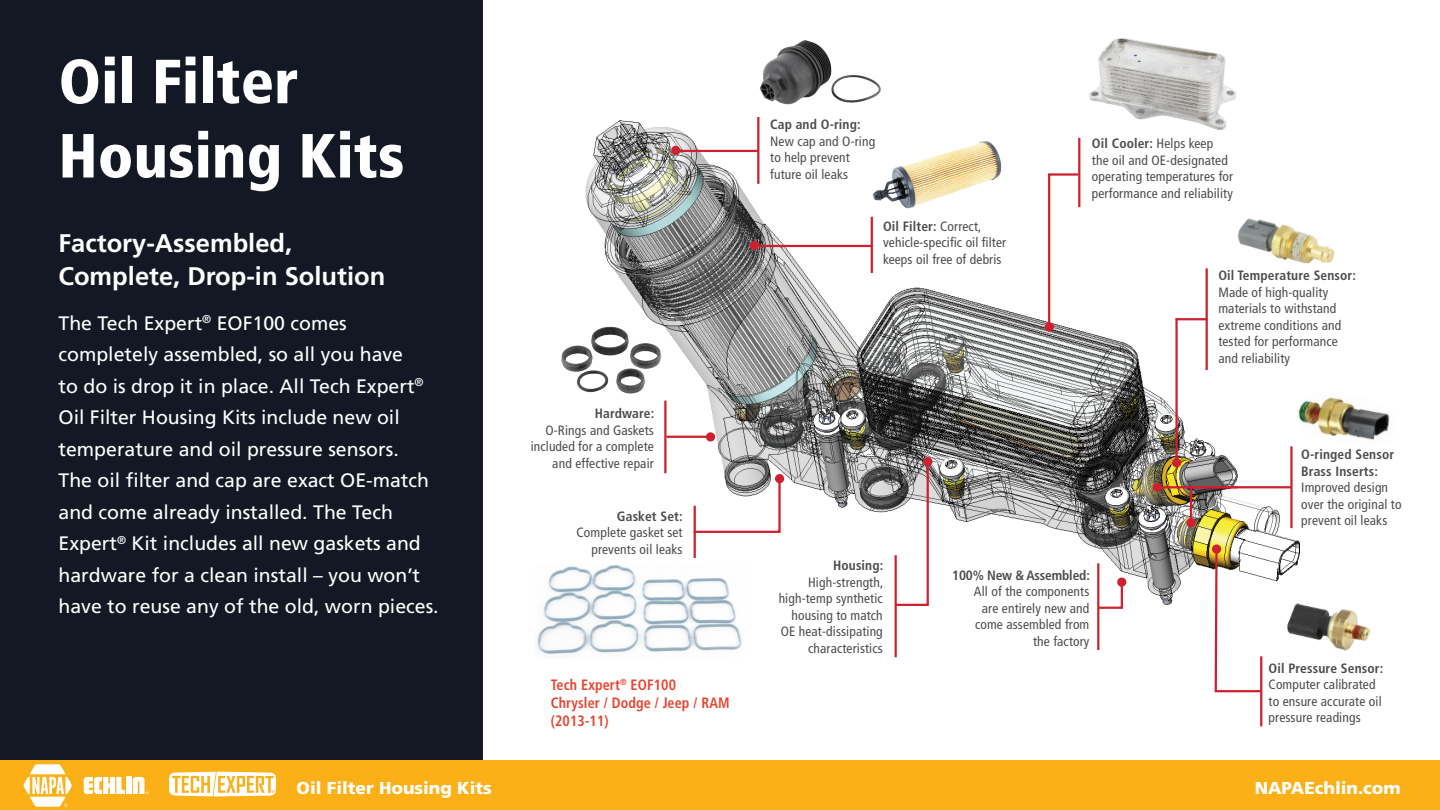
<style>
.page{position:relative;width:1440px;height:810px;background:#fff}
.page>*{position:absolute;margin:0;border:0;box-sizing:border-box;transform-origin:0 0}
.t1{font:900 condensed 62.25px/74.2px "Frutiger LT Std";color:#fff}
.t2{font:700 25.5px/33px "Frutiger LT Std";color:#fff}
.t3{font:19.5px/31.5px "Frutiger LT Std";color:#fff}
.t4{font:900 17.25px "Frutiger LT Std";color:#fff}
.t5{font:700 condensed 15px/18px "Frutiger LT Std";letter-spacing:.01em;color:#e64530;scale:.94 1}
.t6{font:condensed 13.5px/16.5px "Frutiger LT Std";letter-spacing:.01em;color:#4b4c4d}
.t7{font:700 condensed 13.5px/16.5px "Frutiger LT Std";letter-spacing:.01em;color:#4b4c4d}
.t8{font:700 condensed 13.5px "Frutiger LT Std";letter-spacing:-.01em;color:#4b4c4d}
.s1{font-weight:700}
</style>
<div class="page">
<div style="left:0;top:0;width:483px;height:810px;background:#141724"></div>
<div style="left:0;top:761px;width:1440px;height:49px;background:#fbb017"></div>
<img style="left:585px;top:117px;width:715px;height:504px">
<div style="left:672px;top:147px;width:7px;height:7px;background:#ce202f;border-radius:50%"></div>
<div style="left:671px;top:146px;width:9px;height:9px;border:2px solid #ce202f;border-radius:50%"></div>
<hr style="left:757px;top:117px;width:2px;height:67px;background:#ce202f">
<hr style="left:676px;top:150px;width:82px;height:2px;background:#ce202f">
<div style="left:751px;top:242px;width:7px;height:7px;background:#ce202f;border-radius:50%"></div>
<div style="left:750px;top:241px;width:9px;height:9px;border:2px solid #ce202f;border-radius:50%"></div>
<hr style="left:871px;top:217px;width:2px;height:56px;background:#ce202f">
<hr style="left:753px;top:245px;width:119px;height:2px;background:#ce202f">
<div style="left:1172px;top:458px;width:9px;height:9px;border:2px solid #ce202f;border-radius:50%"></div>
<hr style="left:1206px;top:268px;width:2px;height:102px;background:#ce202f">
<hr style="left:1176px;top:318px;width:32px;height:2px;background:#ce202f">
<hr style="left:1175px;top:318px;width:3px;height:146px;background:#ce202f">
<div style="left:707px;top:433px;width:7px;height:7px;background:#ce202f;border-radius:50%"></div>
<div style="left:706px;top:432px;width:9px;height:10px;border:2px solid #ce202f;border-radius:50%"></div>
<hr style="left:664px;top:401px;width:3px;height:72px;background:#ce202f">
<hr style="left:667px;top:436px;width:43px;height:2px;background:#ce202f">
<div style="left:1046px;top:324px;width:7px;height:6px;background:#ce202f;border-radius:50%"></div>
<div style="left:1045px;top:322px;width:9px;height:10px;border:2px solid #ce202f;border-radius:50%"></div>
<hr style="left:1078px;top:138px;width:2px;height:69px;background:#ce202f">
<hr style="left:1048px;top:173px;width:30px;height:3px;background:#ce202f">
<hr style="left:1048px;top:175px;width:2px;height:152px;background:#ce202f">
<hr style="left:694px;top:506px;width:2px;height:52px;background:#ce202f">
<div style="left:775px;top:474px;width:9px;height:9px;border:2px solid #ce202f;border-radius:50%"></div>
<svg style="left:691px;top:475px;width:91px;height:59px"></svg>
<hr style="left:895px;top:555px;width:2px;height:102px;background:#ce202f">
<div style="left:923px;top:457px;width:10px;height:9px;border:2px solid #ce202f;border-radius:50%"></div>
<svg style="left:893px;top:460px;width:37px;height:147px"></svg>
<div style="left:1213px;top:546px;width:7px;height:7px;background:#ce202f;border-radius:50%"></div>
<div style="left:1212px;top:544px;width:9px;height:10px;border:2px solid #ce202f;border-radius:50%"></div>
<hr style="left:1260px;top:656px;width:2px;height:70px;background:#ce202f">
<svg style="left:1213px;top:548px;width:50px;height:145px"></svg>
<div style="left:1117px;top:578px;width:9px;height:9px;border:2px solid #ce202f;border-radius:50%"></div>
<hr style="left:1097px;top:563px;width:2px;height:87px;background:#ce202f">
<svg style="left:1096px;top:577px;width:28px;height:33px"></svg>
<img style="left:537px;top:563px;width:209px;height:91px">
<img style="left:1086px;top:38px;width:154px;height:95px">
<img style="left:759px;top:40px;width:122px;height:65px">
<img style="left:1285px;top:596px;width:86px;height:55px">
<img style="left:561px;top:325px;width:101px;height:69px">
<img style="left:1230px;top:194px;width:105px;height:92px">
<img style="left:870px;top:138px;width:133px;height:73px">
<hr style="left:1290px;top:446px;width:3px;height:82px;background:#ce202f">
<svg style="left:1189px;top:485px;width:105px;height:40px"></svg>
<div style="left:1188px;top:519px;width:7px;height:7px;background:#ce202f;border-radius:50%"></div>
<div style="left:1186px;top:518px;width:10px;height:9px;border:2px solid #ce202f;border-radius:50%"></div>
<img style="left:1292px;top:384px;width:98px;height:68px">
<hr style="left:1157px;top:486px;width:80px;height:2px;background:#ce202f">
<div style="left:1154px;top:484px;width:7px;height:7px;background:#ce202f;border-radius:50%"></div>
<div style="left:1153px;top:483px;width:9px;height:9px;border:2px solid #ce202f;border-radius:50%"></div>
<svg style="left:84px;top:777px;width:41px;height:17px"></svg>
<div style="left:126px;top:777px;width:6px;height:17px;background:#fff"></div>
<svg style="left:133px;top:777px;width:15px;height:17px"></svg>
<svg style="left:24px;top:764px;width:48px;height:43px"></svg>
<svg style="left:169px;top:772px;width:107px;height:24px"></svg>
<h1 class="t1" style="left:58px;top:44px;width:347px">Oil Filter<br>Housing Kits</h1>
<h2 class="t2" style="left:58px;top:226px;width:328px">Factory-Assembled,<br>Complete, Drop-in Solution</h2>
<p class="t3" style="left:58px;top:307px;width:382px">The Tech Expert<sup>®</sup> EOF100 comes completely assembled, so all you have<br>to do is drop it in place. All Tech Expert<sup>® </sup>Oil Filter Housing Kits include new oil temperature and oil pressure sensors.<br>The oil filter and cap are exact OE-match and come already installed. The Tech Expert<sup>®</sup> Kit includes all new gaskets and hardware for a clean install – you won’t have to reuse any of the old, worn pieces.</p>
<p class="t7" style="left:595px;top:406px;width:61px">Hardware:</p>
<p class="t6" style="left:531px;top:422px;width:125px;text-align:right">O-Rings and Gaskets included for a complete and effective repair</p>
<p class="t7" style="left:617px;top:508px;width:67px">Gasket Set:</p>
<p class="t6" style="left:577px;top:524px;width:108px;text-align:right">Complete gasket set prevents oil leaks</p>
<p class="t5" style="left:551px;top:676px;width:192px">Tech Expert<sup>®</sup> EOF100<br>Chrysler / Dodge / Jeep / RAM (2013-11)</p>
<p class="t7" style="left:770px;top:117px;width:92px">Cap and O-ring:</p>
<p class="t6" style="left:770px;top:133px;width:107px">New cap and O-ring to help prevent future oil leaks</p>
<p class="t6" style="left:883px;top:218px;width:125px"><span class="s1">Oil Filter:</span> Correct, vehicle-specific oil filter keeps oil free of debris</p>
<p class="t6" style="left:1092px;top:135px;width:143px"><span class="s1">Oil Cooler:</span> Helps keep the oil and OE-designated operating temperatures for performance and reliability</p>
<p class="t7" style="left:1218px;top:268px;width:139px">Oil Temperature Sensor:</p>
<p class="t6" style="left:1218px;top:284px;width:124px">Made of high-quality materials to withstand extreme conditions and tested for performance and reliability</p>
<p class="t7" style="left:1301px;top:447px;width:94px">O-ringed Sensor<br>Brass Inserts:</p>
<p class="t6" style="left:1301px;top:480px;width:102px">Improved design over the original to prevent oil leaks</p>
<p class="t7" style="left:833px;top:557px;width:52px">Housing:</p>
<p class="t6" style="left:779px;top:574px;width:106px;text-align:right">High-strength, high-temp synthetic housing to match<br>OE heat-dissipating characteristics</p>
<p class="t8" style="left:952px;top:567px;width:139px">100% New &amp; Assembled:</p>
<p class="t6" style="left:974px;top:583px;width:117px;text-align:right">All of the components are entirely new and come assembled from the factory</p>
<p class="t7" style="left:1269px;top:660px;width:116px">Oil Pressure Sensor:</p>
<p class="t6" style="left:1269px;top:676px;width:115px">Computer calibrated to ensure accurate oil pressure readings</p>
<p class="t4" style="left:297px;top:777px;width:197px">Oil Filter Housing Kits</p>
<p class="t4" style="left:1255px;top:777px;width:147px">NAPAEchlin.com</p>
</div>
